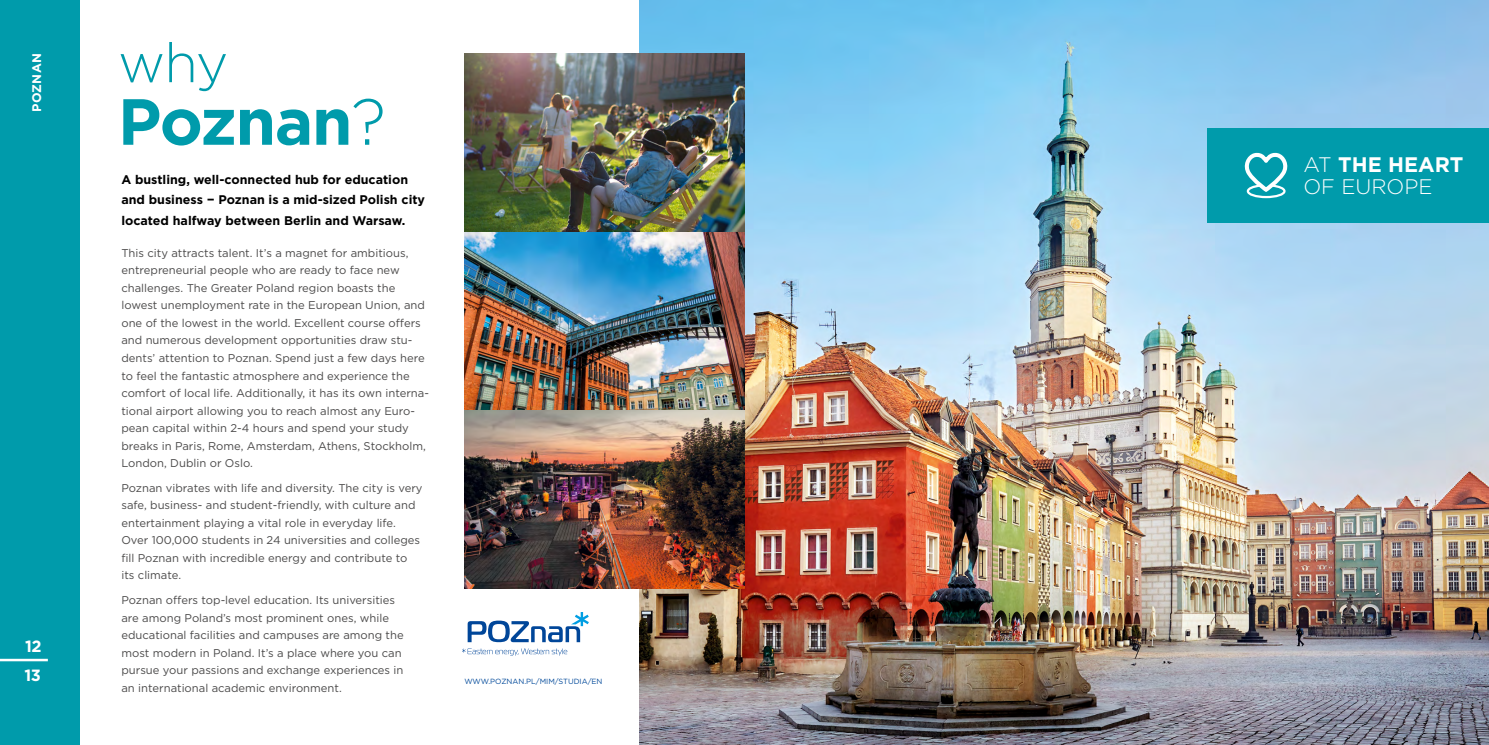
<style>
.page{position:relative;width:1489px;height:745px;background:#fff}
.page>*{position:absolute;margin:0;border:0;box-sizing:border-box;transform-origin:0 0}
.t1{font:700 65px "Gotham";letter-spacing:-.02em;color:#009bab}
.t2{font:300 55px "Gotham";color:#009bab}
.t3{font:300 21px/22.5px "Gotham";color:#fff}
.t4{font:700 16.25px "Gotham";color:#fff}
.t5{font:700 12.5px/20.6px "Gotham";color:#000}
.t6{font:700 12.5px "Gotham";letter-spacing:.025em;color:#fff}
.t7{font:11.25px/17.5px "Gotham";color:#4b4a4a}
.t8{font:7.5px "Gotham";color:#00499a}
.s1{font-weight:300}
.s2{font-weight:700}
</style>
<div class="page">
<img style="left:640px;top:0;width:848px;height:744px">
<div style="left:1207px;top:128px;width:281px;height:94px;background:#009bab"></div>
<img style="left:464px;top:53px;width:280px;height:535px">
<div style="left:0;top:0;width:79px;height:744px;background:#009bab"></div>
<svg style="left:1244px;top:152px;width:44px;height:47px"></svg>
<svg style="left:467px;top:612px;width:122px;height:29px"></svg>
<svg style="left:462px;top:648px;width:105px;height:7px"></svg>
<hr style="left:0;top:658px;width:48px;height:3px;background:#fff">
<p class="t6" style="left:29px;top:112px;width:60px;rotate:-90deg">POZNAN</p>
<h3 class="t4" style="left:25px;top:634px;width:18px">12</h3>
<h3 class="t4" style="left:24px;top:663px;width:18px">13</h3>
<h2 class="t2" style="left:118px;top:28px;width:112px">why</h2>
<h1 class="t1" style="left:118px;top:78px;width:269px">Poznan<span class="s1">?</span></h1>
<p class="t5" style="left:121px;top:169px;width:305px">A bustling, well-connected hub for education and business − Poznan is a mid-sized Polish city located halfway between Berlin and Warsaw.</p>
<p class="t7" style="left:121px;top:244px;width:309px">This city attracts talent. It’s a magnet for ambitious, entrepreneurial people who are ready to face new challenges. The Greater Poland region boasts the lowest unemployment rate in the European Union, and one of the lowest in the world. Excellent course offers and numerous development opportunities draw stu&shy;dents’ attention to Poznan. Spend just a few days here to feel the fantastic atmosphere and experience the comfort of local life. Additionally, it has its own interna&shy;tional airport allowing you to reach almost any Euro&shy;pean capital within 2-4 hours and spend your study breaks in Paris, Rome, Amsterdam, Athens, Stockholm, London, Dublin or Oslo.</p>
<p class="t7" style="left:121px;top:478px;width:302px">Poznan vibrates with life and diversity. The city is very safe, business- and student-friendly, with culture and entertainment playing a vital role in everyday life.<br>Over 100,000 students in 24 universities and colleges fill Poznan with incredible energy and contribute to its climate.</p>
<p class="t7" style="left:121px;top:590px;width:284px">Poznan offers top-level education. Its universities are among Poland’s most prominent ones, while educational facilities and campuses are among the most modern in Poland. It’s a place where you can pursue your passions and exchange experiences in an international academic environment.</p>
<p class="t8" style="left:464px;top:676px;width:139px">WWW.POZNAN.PL/MIM/STUDIA/EN</p>
<h3 class="t3" style="left:1303px;top:152px;width:161px">AT <span class="s2">THE HEART<br></span>OF EUROPE</h3>
</div>
